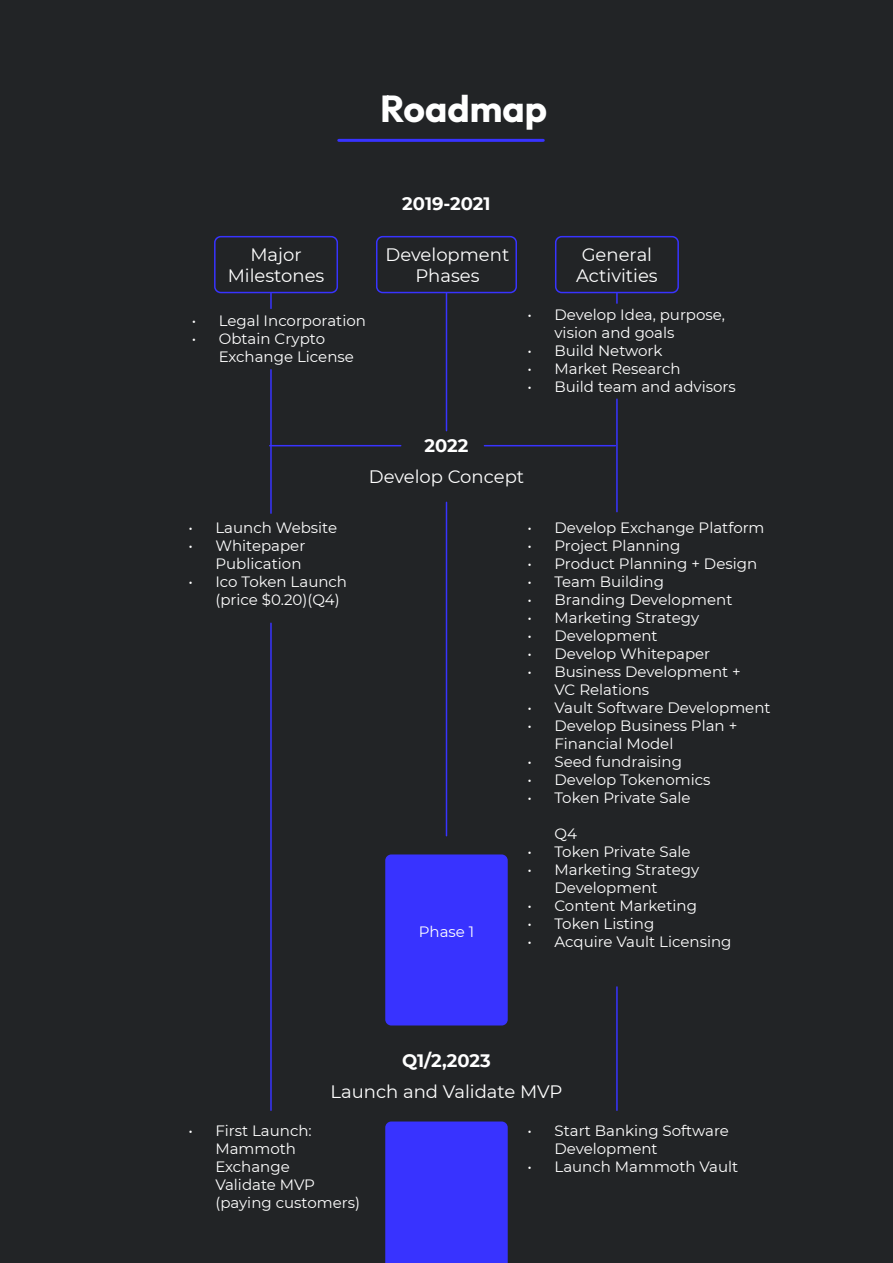
<style>
.page{position:relative;width:893px;height:1263px;background:#222426}
.page>*{position:absolute;margin:0;border:0;box-sizing:border-box;transform-origin:0 0}
.t1{font:100 37.5px "Outfit";color:#fff}
.t2{font:18px/21px "Montserrat";color:#fff;text-align:center}
.t3{font:700 18px "Montserrat";color:#fff}
.t4{font:15px/18px "Montserrat";color:#fff}
</style>
<div class="page">
<hr style="left:339px;top:139px;width:204px;height:3px;background:#3833ff">
<div style="left:214px;top:236px;width:124px;height:57px;border:2px solid #3833ff;border-radius:6px"></div>
<div style="left:376px;top:236px;width:141px;height:57px;border:2px solid #3833ff;border-radius:6px"></div>
<div style="left:385px;top:854px;width:123px;height:171px;background:#3833ff;border-radius:6px"></div>
<div style="left:385px;top:1121px;width:123px;height:142px;background:#3833ff"></div>
<div style="left:555px;top:236px;width:124px;height:57px;border:2px solid #3833ff;border-radius:6px"></div>
<svg style="left:270px;top:293px;width:2px;height:15px"></svg>
<hr style="left:270px;top:370px;width:2px;height:143px;background:#3833ff">
<hr style="left:270px;top:445px;width:131px;height:1px;background:#3833ff">
<hr style="left:484px;top:445px;width:131px;height:1px;background:#3833ff">
<hr style="left:270px;top:623px;width:2px;height:487px;background:#3833ff">
<hr style="left:446px;top:293px;width:1px;height:138px;background:#3833ff">
<hr style="left:446px;top:502px;width:1px;height:334px;background:#3833ff">
<svg style="left:616px;top:293px;width:2px;height:10px"></svg>
<hr style="left:616px;top:399px;width:2px;height:113px;background:#3833ff">
<hr style="left:616px;top:987px;width:2px;height:123px;background:#3833ff">
<p class="t1" style="left:380px;top:87px;width:169px">Roadmap</p>
<p class="t3" style="left:402px;top:191px;width:90px">2019-2021</p>
<p class="t2" style="left:228px;top:244px;width:98px">Major<br>Milestones</p>
<p class="t2" style="left:386px;top:244px;width:125px">Development<br>Phases</p>
<p class="t2" style="left:576px;top:244px;width:83px">General<br>Activities</p>
<p class="t4" style="left:554px;top:305px;width:172px;text-indent:-27px">• Develop Idea, purpose, vision and goals</p>
<p class="t4" style="left:527px;top:341px;width:137px">• Build Network</p>
<p class="t4" style="left:527px;top:359px;width:155px">• Market Research</p>
<p class="t4" style="left:527px;top:377px;width:210px">• Build team and advisors</p>
<p class="t4" style="left:192px;top:311px;width:176px">• Legal Incorporation</p>
<p class="t4" style="left:219px;top:329px;width:137px;text-indent:-27px">• Obtain Crypto<br>Exchange License</p>
<p class="t3" style="left:424px;top:433px;width:45px">2022</p>
<p class="t4" style="left:188px;top:518px;width:150px">• Launch Website</p>
<p class="t4" style="left:188px;top:536px;width:118px;text-align:right">• Whitepaper<br>Publication</p>
<p class="t4" style="left:215px;top:572px;width:133px;text-indent:-27px">• Ico Token Launch (price $0.20)(Q4)</p>
<p class="t2" style="left:369px;top:466px;width:157px">Develop Concept</p>
<p class="t4" style="left:419px;top:922px;width:57px">Phase 1</p>
<p class="t4" style="left:527px;top:518px;width:239px">• Develop Exchange Platform</p>
<p class="t4" style="left:527px;top:536px;width:154px">• Project Planning</p>
<p class="t4" style="left:527px;top:554px;width:231px">• Product Planning + Design</p>
<p class="t4" style="left:527px;top:572px;width:138px">• Team Building</p>
<p class="t4" style="left:527px;top:590px;width:206px">• Branding Development</p>
<p class="t4" style="left:527px;top:608px;width:173px">• Marketing Strategy</p>
<p class="t4" style="left:527px;top:626px;width:132px">• Development</p>
<p class="t4" style="left:527px;top:644px;width:184px">• Develop Whitepaper</p>
<p class="t4" style="left:554px;top:662px;width:188px;text-indent:-27px">• Business Development +<br>VC Relations</p>
<p class="t4" style="left:527px;top:698px;width:245px">• Vault Software Development</p>
<p class="t4" style="left:554px;top:716px;width:184px;text-indent:-27px">• Develop Business Plan +<br>Financial Model</p>
<p class="t4" style="left:527px;top:752px;width:156px">• Seed fundraising</p>
<p class="t4" style="left:527px;top:770px;width:185px">• Develop Tokenomics</p>
<p class="t4" style="left:527px;top:788px;width:165px">• Token Private Sale</p>
<p class="t4" style="left:554px;top:824px;width:24px">Q4</p>
<p class="t4" style="left:527px;top:842px;width:165px">• Token Private Sale</p>
<p class="t4" style="left:554px;top:860px;width:146px;text-indent:-27px">• Marketing Strategy<br>Development</p>
<p class="t4" style="left:527px;top:896px;width:171px">• Content Marketing</p>
<p class="t4" style="left:527px;top:914px;width:128px">• Token Listing</p>
<p class="t4" style="left:527px;top:932px;width:206px">• Acquire Vault Licensing</p>
<p class="t3" style="left:402px;top:1048px;width:90px">Q1/2,2023</p>
<p class="t2" style="left:331px;top:1081px;width:233px">Launch and Validate MVP</p>
<p class="t4" style="left:215px;top:1121px;width:146px;text-indent:-27px">• First Launch:<br>Mammoth<br>Exchange<br>Validate MVP (paying customers)</p>
<p class="t4" style="left:554px;top:1121px;width:176px;text-indent:-27px">• Start Banking Software<br>Development</p>
<p class="t4" style="left:527px;top:1157px;width:212px">• Launch Mammoth Vault</p>
</div>
